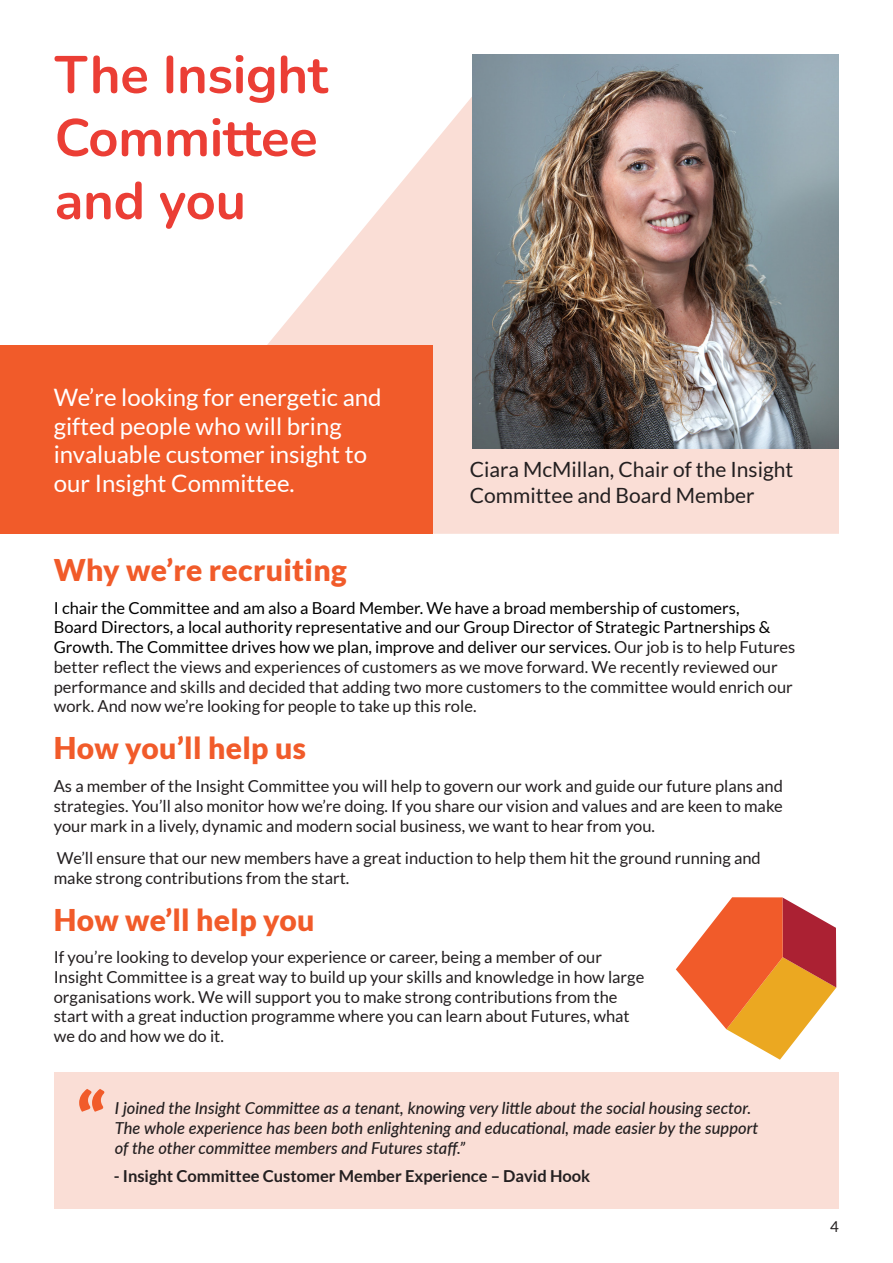
<style>
.page{position:relative;width:893px;height:1263px;background:#fff}
.page>*{position:absolute;margin:0;border:0;box-sizing:border-box;transform-origin:0 0}
._15_Subtitle{font:900 72px "Lato";color:#f15b2a}
.t1{font:700 52.5px/63px "Nunito";letter-spacing:-.005em;color:#eb3e35}
._15_Subtitle-2{font:900 30px "Lato";letter-spacing:.01em;color:#f15b2a}
._18{font:24px/28.8px "Lato";color:#fff}
.t2{font:21px/25.2px "Lato";color:#231f20}
.t3{font:16.5px/19.8px "Lato";color:#231f20}
.t4{font:italic 500 16.5px/19.8px "Lato";color:#231f20}
.t5{font:700 16.5px "Lato";color:#231f20}
.t6{font:15px "Lato";color:#231f20}
.s1{color:#000}
</style>
<div class="page">
<svg style="left:267px;top:97px;width:572px;height:437px;fill:#faded6"></svg>
<div style="left:0;top:345px;width:432px;height:189px;background:#f15b2a"></div>
<div style="left:54px;top:1073px;width:785px;height:136px;background:#faded6"></div>
<svg style="left:676px;top:897px;width:160px;height:163px"></svg>
<img style="left:472px;top:54px;width:367px;height:395px">
<p class="t1" style="left:55px;top:41px;width:275px">The Insight<br>Committee and you</p>
<p class="_18" style="left:54px;top:383px;width:329px">We’re looking for energetic and gifted people who will bring invaluable customer insight to our Insight Committee.</p>
<p class="t2" style="left:470px;top:457px;width:325px">Ciara McMillan, Chair of the Insight<br>Committee and Board Member</p>
<p class="_15_Subtitle-2" style="left:54px;top:552px;width:295px">Why we’re recruiting</p>
<p class="t3" style="left:54px;top:598px;width:743px"><span class="s1">I chair the Committee and am also a Board Member. We have a broad membership of customers,<br>Board Directors, a local authority representative and our Group Director of Strategic Partnerships &amp; Growth. The Committee drives how we plan, improve and deliver our services.</span> Our job is to help Futures better reflect the views and experiences of customers as we move forward. We recently reviewed our performance and skills and decided that adding two more customers to the committee would enrich our work. And now we’re looking for people to take up this role.</p>
<p class="_15_Subtitle-2" style="left:54px;top:730px;width:254px">How you’ll help us</p>
<p class="t3" style="left:54px;top:776px;width:731px;text-align:justify">As a member of the Insight Committee you will help to govern our work and guide our future plans and strategies. You’ll also monitor how we’re doing. If you share our vision and values and are keen to make your mark in a lively, dynamic and modern social business, we want to hear from you.</p>
<p class="t3" style="left:54px;top:848px;width:708px">We’ll ensure that our new members have a great induction to help them hit the ground running and make strong contributions from the start.</p>
<p class="_15_Subtitle-2" style="left:54px;top:902px;width:262px">How we’ll help you</p>
<p class="t3" style="left:54px;top:947px;width:592px">If you’re looking to develop your experience or career, being a member of our Insight Committee is a great way to build up your skills and knowledge in how large organisations work. We will support you to make strong contributions from the start with a great induction programme where you can learn about Futures, what we do and how we do it.</p>
<p class="_15_Subtitle" style="left:76px;top:1077px;width:31px">“</p>
<p class="t4" style="left:115px;top:1098px;width:645px">I joined the Insight Committee as a tenant, knowing very little about the social housing sector.<br>The whole experience has been both enlightening and educational, made easier by the support of the other committee members and Futures staff.”</p>
<p class="t5" style="left:114px;top:1166px;width:478px">- Insight Committee Customer Member Experience – David Hook</p>
<p class="t6" style="left:830px;top:1218px;width:10px">4</p>
</div>
